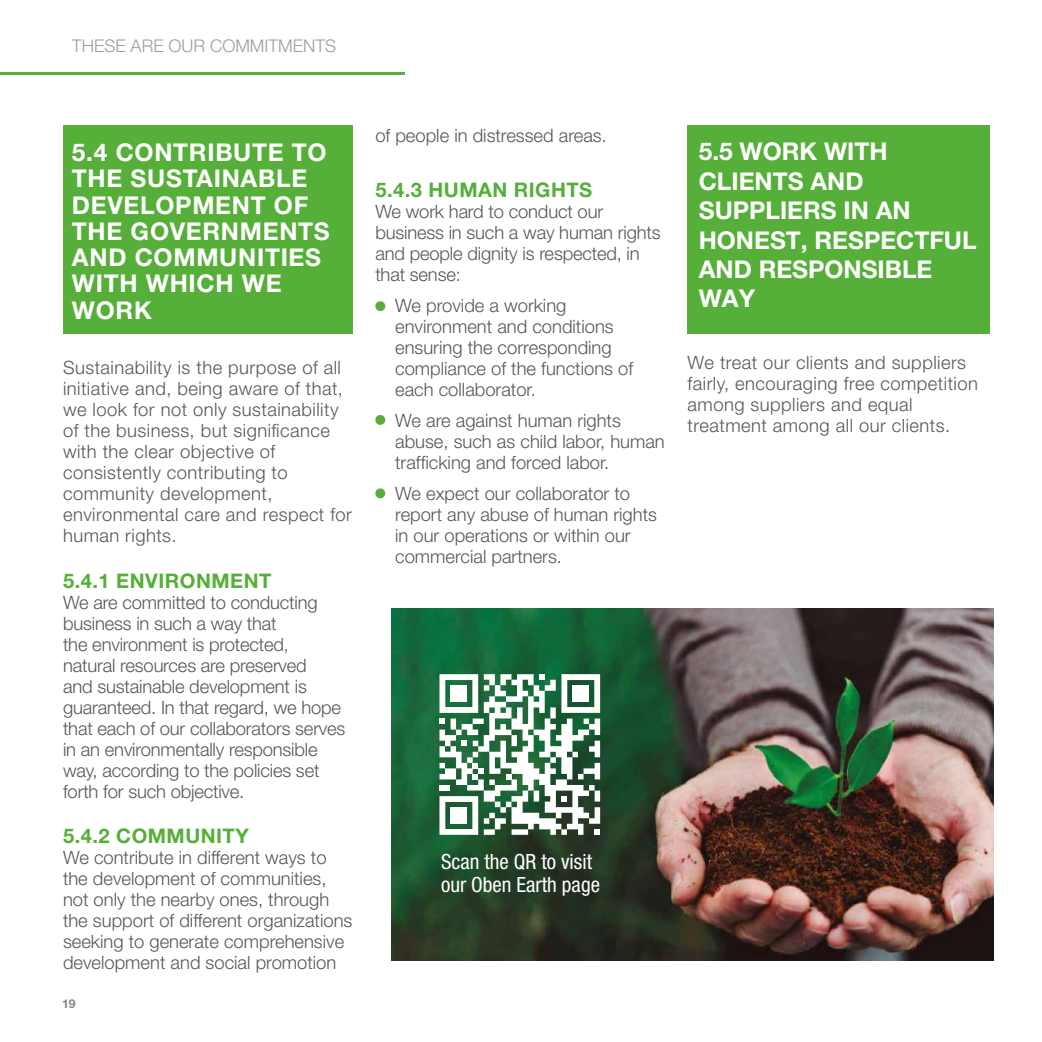
<style>
.page{position:relative;width:1042px;height:1042px;background:#fff}
.page>*{position:absolute;margin:0;border:0;box-sizing:border-box;transform-origin:0 0}
.t1{font:700 24.5px/26.2px "Helvetica Neue LT Std";letter-spacing:.03em;color:#fff}
.t2{font:700 24.5px/29.4px "Helvetica Neue LT Std";color:#fff}
.t3{font:condensed 21px/22.9px "Helvetica Neue LT Std";color:#fff}
.t4{font:700 20.12px "Helvetica Neue LT Std";letter-spacing:.025em;color:#55af38}
.t5{font:300 18.38px/21px "Helvetica Neue LT Std";color:#585757}
.t6{font:300 18.38px/21px "Helvetica Neue LT Std";letter-spacing:.025em;color:#585757}
.t7{font:300 17.5px "Helvetica Neue LT Std";color:#9d9d9c}
.t8{font:700 12.25px "Helvetica Neue LT Std";color:#878787}
</style>
<div class="page">
<hr style="left:0;top:72px;width:404px;height:2px;background:#55af38">
<div style="left:375px;top:301px;width:10px;height:10px;background:#55af38;border-radius:50%"></div>
<div style="left:375px;top:415px;width:10px;height:10px;background:#55af38;border-radius:50%"></div>
<div style="left:375px;top:488px;width:10px;height:10px;background:#55af38;border-radius:50%"></div>
<div style="left:63px;top:125px;width:289px;height:208px;background:#55af38"></div>
<img style="left:391px;top:609px;width:602px;height:352px">
<div style="left:687px;top:125px;width:303px;height:208px;background:#55af38"></div>
<svg style="left:431px;top:660px;width:169px;height:175px"></svg>
<div style="left:450px;top:685px;width:17px;height:17px;background:#fff"></div>
<div style="left:450px;top:807px;width:17px;height:17px;background:#fff"></div>
<div style="left:572px;top:685px;width:17px;height:17px;background:#fff"></div>
<p class="t7" style="left:72px;top:35px;width:266px">THESE ARE OUR COMMITMENTS</p>
<h1 class="t1" style="left:72px;top:139px;width:259px">5.4 CONTRIBUTE TO<br>THE SUSTAINABLE<br>DEVELOPMENT OF<br>THE GOVERNMENTS<br>AND COMMUNITIES<br>WITH WHICH WE<br>WORK</h1>
<p class="t6" style="left:63px;top:356px;width:291px">Sustainability is the purpose of all initiative and, being aware of that, we look for not only sustainability of the business, but significance with the clear objective of consistently contributing to community development, environmental care and respect for human rights.</p>
<p class="t4" style="left:63px;top:568px;width:210px">5.4.1 ENVIRONMENT</p>
<p class="t5" style="left:63px;top:591px;width:284px">We are committed to conducting business in such a way that<br>the environment is protected, natural resources are preserved<br>and sustainable development is guaranteed. In that regard, we hope that each of our collaborators serves in an environmentally responsible way, according to the policies set forth for such objective.</p>
<p class="t4" style="left:63px;top:823px;width:187px">5.4.2 COMMUNITY</p>
<p class="t5" style="left:63px;top:846px;width:291px">We contribute in different ways to the development of communities, not only the nearby ones, through the support of different organizations seeking to generate comprehensive development and social promotion</p>
<p class="t8" style="left:62px;top:996px;width:15px">19</p>
<p class="t5" style="left:375px;top:124px;width:233px">of people in distressed areas.</p>
<p class="t4" style="left:375px;top:177px;width:218px">5.4.3 HUMAN RIGHTS</p>
<p class="t5" style="left:375px;top:201px;width:287px">We work hard to conduct our business in such a way human rights and people dignity is respected, in that sense:</p>
<p class="t5" style="left:395px;top:295px;width:239px">We provide a working environment and conditions ensuring the corresponding compliance of the functions of each collaborator.</p>
<p class="t5" style="left:395px;top:409px;width:271px">We are against human rights abuse, such as child labor, human trafficking and forced labor.</p>
<p class="t5" style="left:395px;top:482px;width:263px">We expect our collaborator to report any abuse of human rights in our operations or within our commercial partners.</p>
<p class="t3" style="left:438px;top:846px;width:156px">Scan the QR to visit ourOben Earth page</p>
<p class="t3" style="left:441px;top:849px;width:161px">Scan the QR to visit our Oben Earth page</p>
<h1 class="t2" style="left:699px;top:136px;width:279px">5.5 WORK WITH<br>CLIENTS AND<br>SUPPLIERS IN AN<br>HONEST, RESPECTFUL<br>AND RESPONSIBLE<br>WAY</h1>
<p class="t6" style="left:687px;top:352px;width:292px">We treat our clients and suppliers fairly, encouraging free competition among suppliers and equal treatment among all our clients.</p>
</div>
